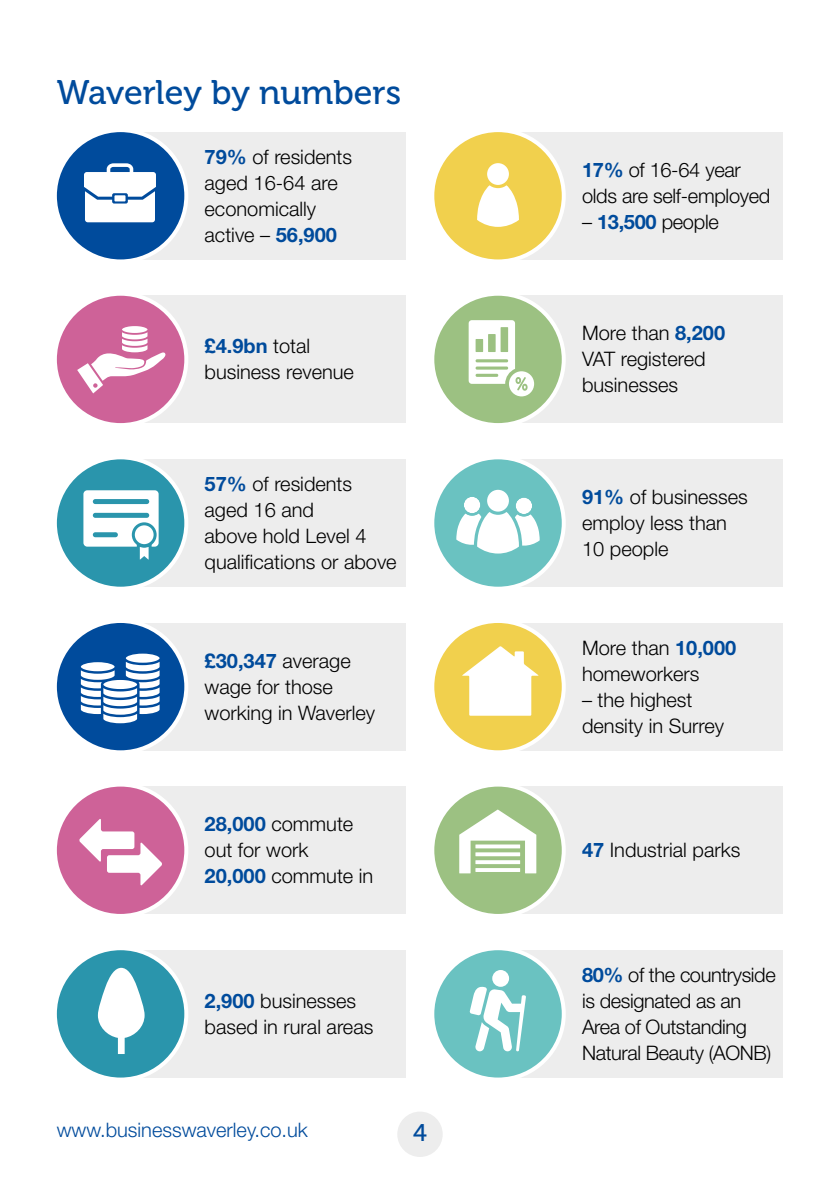
<style>
.page{position:relative;width:840px;height:1191px;background:#fff}
.page>*{position:absolute;margin:0;border:0;box-sizing:border-box;transform-origin:0 0}
.t1{font:34px "Museo 500";color:#004b9c}
.t2{font:24px "Museo 500";color:#004b9c}
.t3{font:300 20px/26px "Helvetica Neue LT Std";color:#000}
.t4{font:300 20px/26px "Helvetica Neue LT Std";letter-spacing:-.02em;color:#000}
.t5{font:300 20px "Helvetica Neue LT Std";color:#004b9c}
.s1{font-weight:700;color:#004b9c}
</style>
<div class="page">
<div style="left:397px;top:1111px;width:45px;height:46px;background:#ededed;border-radius:50%"></div>
<div style="left:121px;top:132px;width:284px;height:127px;background:#ededed"></div>
<div style="left:498px;top:132px;width:284px;height:127px;background:#ededed"></div>
<div style="left:55px;top:130px;width:131px;height:131px;background:#004b9c;border-radius:50%"></div>
<div style="left:53px;top:128px;width:135px;height:135px;border:4px solid #fff;border-radius:50%"></div>
<div style="left:432px;top:130px;width:131px;height:131px;background:#f1d04d;border-radius:50%"></div>
<div style="left:430px;top:128px;width:135px;height:135px;border:4px solid #fff;border-radius:50%"></div>
<div style="left:121px;top:295px;width:284px;height:128px;background:#ededed"></div>
<div style="left:498px;top:295px;width:284px;height:128px;background:#ededed"></div>
<div style="left:55px;top:294px;width:131px;height:131px;background:#ce6298;border-radius:50%"></div>
<div style="left:53px;top:292px;width:135px;height:135px;border:4px solid #fff;border-radius:50%"></div>
<div style="left:432px;top:294px;width:131px;height:131px;background:#9cc182;border-radius:50%"></div>
<div style="left:430px;top:292px;width:135px;height:135px;border:4px solid #fff;border-radius:50%"></div>
<div style="left:121px;top:459px;width:284px;height:127px;background:#ededed"></div>
<div style="left:498px;top:459px;width:284px;height:127px;background:#ededed"></div>
<div style="left:55px;top:457px;width:131px;height:131px;background:#2a95ac;border-radius:50%"></div>
<div style="left:53px;top:455px;width:135px;height:135px;border:4px solid #fff;border-radius:50%"></div>
<div style="left:432px;top:457px;width:131px;height:131px;background:#6ac2c1;border-radius:50%"></div>
<div style="left:430px;top:455px;width:135px;height:135px;border:4px solid #fff;border-radius:50%"></div>
<div style="left:121px;top:622px;width:284px;height:128px;background:#ededed"></div>
<div style="left:498px;top:622px;width:284px;height:128px;background:#ededed"></div>
<div style="left:55px;top:621px;width:131px;height:131px;background:#004b9c;border-radius:50%"></div>
<div style="left:53px;top:619px;width:135px;height:135px;border:4px solid #fff;border-radius:50%"></div>
<div style="left:432px;top:621px;width:131px;height:131px;background:#f1d04d;border-radius:50%"></div>
<div style="left:430px;top:619px;width:135px;height:135px;border:4px solid #fff;border-radius:50%"></div>
<div style="left:121px;top:786px;width:284px;height:128px;background:#ededed"></div>
<div style="left:498px;top:786px;width:284px;height:128px;background:#ededed"></div>
<div style="left:55px;top:784px;width:131px;height:132px;background:#ce6298;border-radius:50%"></div>
<div style="left:53px;top:782px;width:135px;height:136px;border:4px solid #fff;border-radius:50%"></div>
<div style="left:432px;top:784px;width:131px;height:132px;background:#9cc182;border-radius:50%"></div>
<div style="left:430px;top:782px;width:135px;height:136px;border:4px solid #fff;border-radius:50%"></div>
<div style="left:121px;top:950px;width:284px;height:127px;background:#ededed"></div>
<div style="left:498px;top:950px;width:284px;height:127px;background:#ededed"></div>
<div style="left:55px;top:948px;width:131px;height:131px;background:#2a95ac;border-radius:50%"></div>
<div style="left:53px;top:946px;width:135px;height:135px;border:4px solid #fff;border-radius:50%"></div>
<div style="left:432px;top:948px;width:131px;height:131px;background:#6ac2c1;border-radius:50%"></div>
<div style="left:430px;top:946px;width:135px;height:135px;border:4px solid #fff;border-radius:50%"></div>
<svg style="left:469px;top:970px;width:56px;height:81px"></svg>
<svg style="left:79px;top:819px;width:83px;height:66px"></svg>
<svg style="left:81px;top:653px;width:78px;height:70px"></svg>
<svg style="left:77px;top:326px;width:88px;height:67px"></svg>
<svg style="left:459px;top:809px;width:77px;height:64px"></svg>
<svg style="left:475px;top:844px;width:45px;height:4px"></svg>
<svg style="left:475px;top:852px;width:45px;height:4px"></svg>
<svg style="left:475px;top:860px;width:45px;height:4px"></svg>
<hr style="left:475px;top:868px;width:45px;height:4px;background:#fff">
<svg style="left:84px;top:163px;width:72px;height:59px"></svg>
<svg style="left:456px;top:489px;width:83px;height:65px"></svg>
<svg style="left:477px;top:163px;width:42px;height:64px"></svg>
<svg style="left:98px;top:967px;width:46px;height:87px"></svg>
<svg style="left:462px;top:646px;width:76px;height:69px"></svg>
<svg style="left:468px;top:320px;width:66px;height:76px"></svg>
<svg style="left:83px;top:490px;width:75px;height:70px"></svg>
<div style="left:133px;top:524px;width:22px;height:21px;background:#fff;border-radius:50%"></div>
<div style="left:132px;top:522px;width:24px;height:25px;border:3px solid #2a95ac;border-radius:50%"></div>
<h1 class="t1" style="left:57px;top:74px;width:346px">Waverley by numbers</h1>
<p class="t3" style="left:204px;top:143px;width:149px"><span class="s1">79%</span> of residents aged 16-64 are economically active – <span class="s1">56,900</span></p>
<p class="t3" style="left:204px;top:333px;width:151px"><span class="s1">£4.9bn</span> total business revenue</p>
<p class="t3" style="left:204px;top:470px;width:193px"><span class="s1">57%</span> of residents aged 16 and<br>above hold Level 4 qualifications or above</p>
<p class="t3" style="left:204px;top:647px;width:172px"><span class="s1">£30,347</span> average wage for those working in Waverley</p>
<p class="t3" style="left:204px;top:810px;width:170px"><span class="s1">28,000</span> commute out for work<br><span class="s1">20,000</span> commute in</p>
<p class="t3" style="left:204px;top:987px;width:170px"><span class="s1">2,900</span> businesses based in rural areas</p>
<p class="t5" style="left:57px;top:1117px;width:252px">www.businesswaverley.co.uk</p>
<p class="t2" style="left:413px;top:1119px;width:15px">4</p>
<p class="t3" style="left:581px;top:156px;width:190px"><span class="s1">17%</span> of 16-64 year olds are self-employed</p>
<p class="t3" style="left:581px;top:208px;width:138px">– <span class="s1">13,500</span> people</p>
<p class="t3" style="left:581px;top:320px;width:145px">More than <span class="s1">8,200<br></span>VAT registered businesses</p>
<p class="t3" style="left:581px;top:483px;width:167px"><span class="s1">91%</span> of businesses employ less than<br>10 people</p>
<p class="t3" style="left:581px;top:634px;width:156px">More than <span class="s1">10,000 </span>homeworkers</p>
<p class="t3" style="left:581px;top:686px;width:143px">– the highest density in Surrey</p>
<p class="t3" style="left:581px;top:836px;width:160px"><span class="s1">47</span> Industrial parks</p>
<p class="t4" style="left:581px;top:961px;width:195px"><span class="s1">80%</span> of the countryside is designated as an<br>Area of Outstanding<br>Natural Beauty (AONB)</p>
</div>
